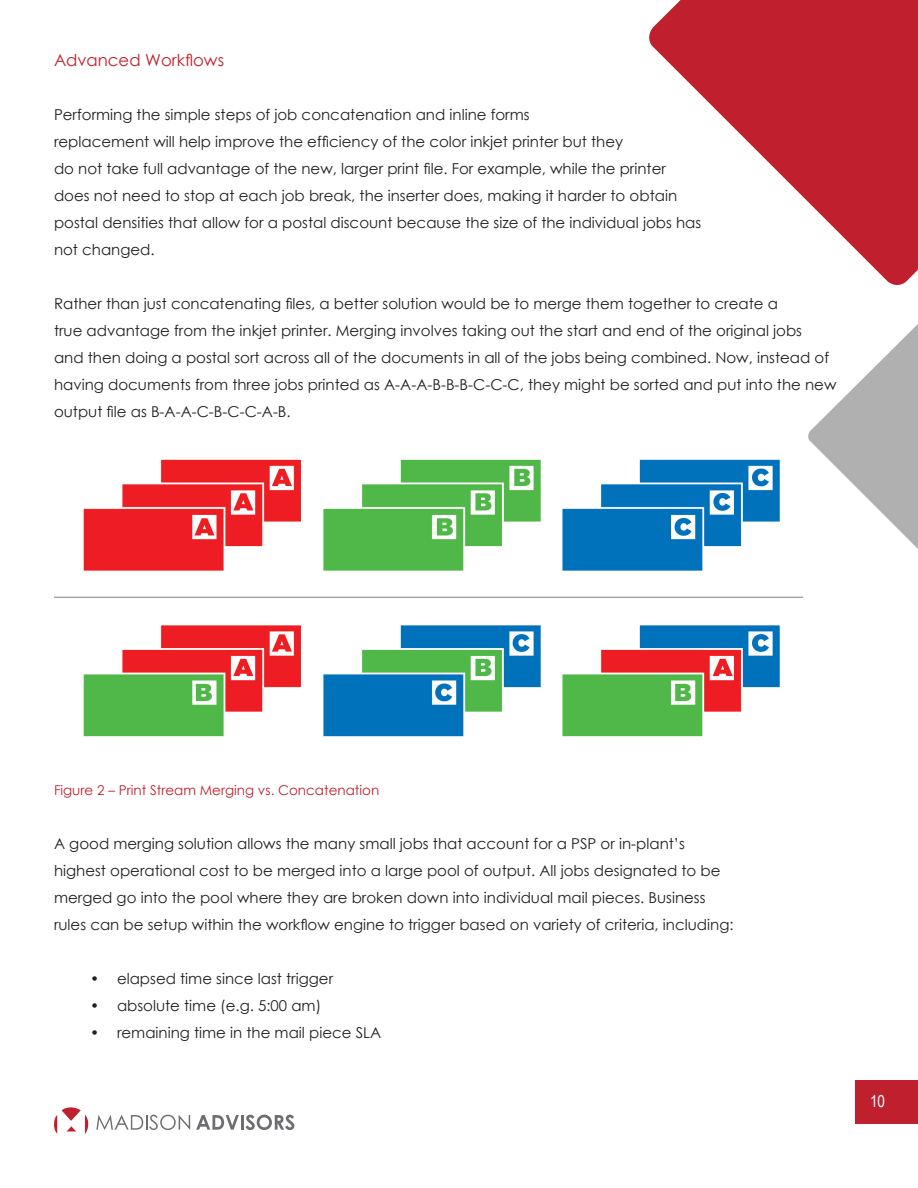
<style>
.page{position:relative;width:918px;height:1188px;background:#fff}
.page>*{position:absolute;margin:0;border:0;box-sizing:border-box;transform-origin:0 0}
.t1{font:16.5px "Century Gothic";color:#c01f2e}
.t2{font:16.5px "Arial Narrow";color:#fff}
.t3{font:15px/27px "Century Gothic";color:#231f20}
.t4{font:13.5px "Century Gothic";color:#c01f2e}
</style>
<div class="page">
<div style="left:855px;top:1080px;width:63px;height:44px;background:#c01f2e"></div>
<svg style="left:54px;top:1107px;width:35px;height:27px"></svg>
<svg style="left:96px;top:1115px;width:94px;height:15px"></svg>
<svg style="left:196px;top:1115px;width:43px;height:15px"></svg>
<hr style="left:241px;top:1115px;width:3px;height:15px;background:#6d6e71">
<svg style="left:246px;top:1115px;width:48px;height:15px"></svg>
<svg style="left:649px;top:0;width:269px;height:285px;fill:#c01f2e"></svg>
<svg style="left:808px;top:324px;width:110px;height:225px"></svg>
<img style="left:54px;top:459px;width:749px;height:278px">
<p class="t1" style="left:54px;top:49px;width:172px">Advanced Workflows</p>
<p class="t3" style="left:54px;top:101px;width:649px">Performing the simple steps of job concatenation and inline forms<br>replacement will help improve the efficiency of the color inkjet printer but they<br>do not take full advantage of the new, larger print file. For example, while the printer does not need to stop at each job break, the inserter does, making it harder to obtain postal densities that allow for a postal discount because the size of the individual jobs has not changed.</p>
<p class="t3" style="left:54px;top:290px;width:784px">Rather than just concatenating files, a better solution would be to merge them together to create a<br>true advantage from the inkjet printer. Merging involves taking out the start and end of the original jobs<br>and then doing a postal sort across all of the documents in all of the jobs being combined. Now, instead of having documents from three jobs printed as A-A-A-B-B-B-C-C-C, they might be sorted and put into the new output file as B-A-A-C-B-C-C-A-B.</p>
<p class="t4" style="left:54px;top:781px;width:327px">Figure 2 – Print Stream Merging vs. Concatenation</p>
<p class="t3" style="left:54px;top:830px;width:681px">A good merging solution allows the many small jobs that account for a PSP or in-plant’s highest operational cost to be merged into a large pool of output. All jobs designated to be merged go into the pool where they are broken down into individual mail pieces. Business rules can be setup within the workflow engine to trigger based on variety of criteria, including:</p>
<p class="t3" style="left:90px;top:965px;width:245px">• elapsed time since last trigger</p>
<p class="t3" style="left:90px;top:992px;width:233px">• absolute time (e.g. 5:00 am)</p>
<p class="t3" style="left:90px;top:1019px;width:293px">• remaining time in the mail piece SLA</p>
<p class="t2" style="left:870px;top:1089px;width:17px">10</p>
</div>
